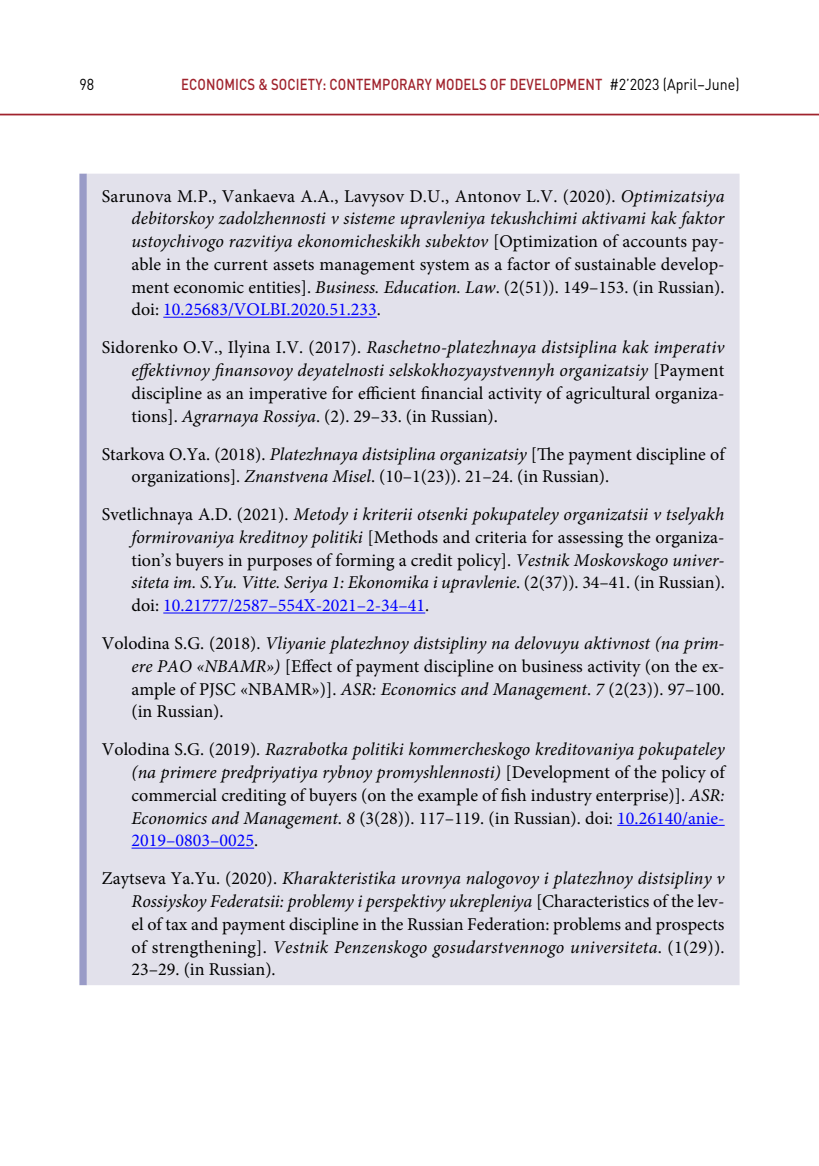
<style>
.page{position:relative;width:819px;height:1166px;background:#fff}
.page>*{position:absolute;margin:0;border:0;box-sizing:border-box;transform-origin:0 0}
.t1{font:18.03px/22.8px "Minion Pro";color:#000;text-align:justify}
.t2{font:italic 18.03px/22.8px "Minion Pro";color:#000;text-align:justify}
.t3{font:500 15.75px "DIN Pro";letter-spacing:.01em;color:#a0232d;scale:.83 1}
.t4{font:15.75px "DIN Pro";color:#000;scale:.9 1}
.s1{font-weight:400;color:#000}
.s2{font-style:italic}
.s3{color:#00f}
.s4{font-style:normal}
.s5{font-style:normal;color:#00f}
</style>
<div class="page">
<hr style="left:0;top:114px;width:819px;height:1px;background:#a0232d">
<svg style="left:79px;top:174px;width:8px;height:811px;background:#a1a2cb"></svg>
<div style="left:87px;top:174px;width:652px;height:811px;background:#e2e1eb"></div>
<hr style="left:163px;top:317px;width:214px;height:1px;background:#00f">
<hr style="left:163px;top:612px;width:262px;height:1px;background:#00f">
<hr style="left:617px;top:825px;width:107px;height:1px;background:#00f">
<hr style="left:131px;top:847px;width:123px;height:1px;background:#00f">
<p class="t4" style="left:79px;top:75px;width:18px">98</p>
<p class="t3" style="left:181px;top:74px;width:674px">ECONOMICS &amp; SOCIETY: СONTEMPORARY MODELS OF DEVELOPMENT <span class="s1">#2’2023 (April–June)</span></p>
<p class="t1" style="left:131px;top:185px;width:594px;text-indent:-30px">Sarunova M.P., Vankaeva A.A., Lavysov D.U., Antonov L.V. (2020). <span class="s2">Optimizatsiya debitorskoy zadolzhennosti v sisteme upravleniya tekushchimi aktivami kak faktor ustoychivogo razvitiya ekonomicheskikh subektov</span> [Optimization of accounts pay&shy;able in the current assets management system as a factor of sustainable develop&shy;ment economic entities]. <span class="s2">Business. Education. Law</span>. (2(51)). 149–153. (in Russian). doi: <span class="s3">10.25683/VOLBI.2020.51.233</span>.</p>
<p class="t1" style="left:131px;top:336px;width:594px;text-indent:-30px">Sidorenko O.V., Ilyina I.V. (2017). <span class="s2">Raschetno-platezhnaya distsiplina kak imperativ effektivnoy finansovoy deyatelnosti selskokhozyaystvennyh organizatsiy</span> [Payment discipline as an imperative for efficient financial activity of agricultural organiza&shy;tions]. <span class="s2">Agrarnaya Rossiya</span>. (2). 29–33. (in Russian).</p>
<p class="t1" style="left:131px;top:442px;width:594px;text-indent:-30px">Starkova O.Ya. (2018). <span class="s2">Platezhnaya distsiplina organizatsiy</span> [The payment discipline of organizations]. <span class="s2">Znanstvena Misel</span>. (10–1(23)). 21–24. (in Russian).</p>
<p class="t2" style="left:131px;top:503px;width:595px;text-indent:-30px"><span class="s4">Svetlichnaya A.D. (2021).</span> Metody i kriterii otsenki pokupateley organizatsii v tselyakh formirovaniya kreditnoy politiki <span class="s4">[Methods and criteria for assessing the organiza&shy;tion’s buyers in purposes of forming a credit policy].</span> Vestnik Moskovskogo univer&shy;siteta im. S.Yu. Vitte. Seriya 1: Ekonomika i upravlenie<span class="s4">. (2(37)). 34–41. (in Russian). doi:</span> <span class="s5">10.21777/2587–554X-2021–2-34–41</span><span class="s4">.</span></p>
<p class="t1" style="left:131px;top:632px;width:594px;text-indent:-30px">Volodina S.G. (2018). <span class="s2">Vliyanie platezhnoy distsipliny na delovuyu aktivnost (na prim&shy;ere PAO «NBAMR»)</span> [Effect of payment discipline on business activity (on the ex&shy;ample of PJSC «NBAMR»)]. <span class="s2">ASR: Economics and Management</span>. <span class="s2">7</span> (2(23)). 97–100. (in Russian).</p>
<p class="t1" style="left:131px;top:738px;width:594px;text-indent:-30px">Volodina S.G. (2019). <span class="s2">Razrabotka politiki kommercheskogo kreditovaniya pokupateley (na primere predpriyatiya rybnoy promyshlennosti)</span> [Development of the policy of commercial crediting of buyers (on the example of fish industry enterprise)]. <span class="s2">ASR:<br>Economics and Management</span>. <span class="s2">8</span> (3(28)). 117–119. (in Russian). doi: <span class="s3">10.26140/anie-2019–0803–0025</span>.</p>
<p class="t1" style="left:131px;top:867px;width:594px;text-indent:-30px">Zaytseva Ya.Yu. (2020). <span class="s2">Kharakteristika urovnya nalogovoy i platezhnoy distsipliny v Rossiyskoy Federatsii: problemy i perspektivy ukrepleniya</span> [Characteristics of the lev&shy;el of tax and payment discipline in the Russian Federation: problems and prospects of strengthening]. <span class="s2">Vestnik Penzenskogo gosudarstvennogo universiteta</span>. (1(29)).<br>23–29. (in Russian).</p>
</div>
